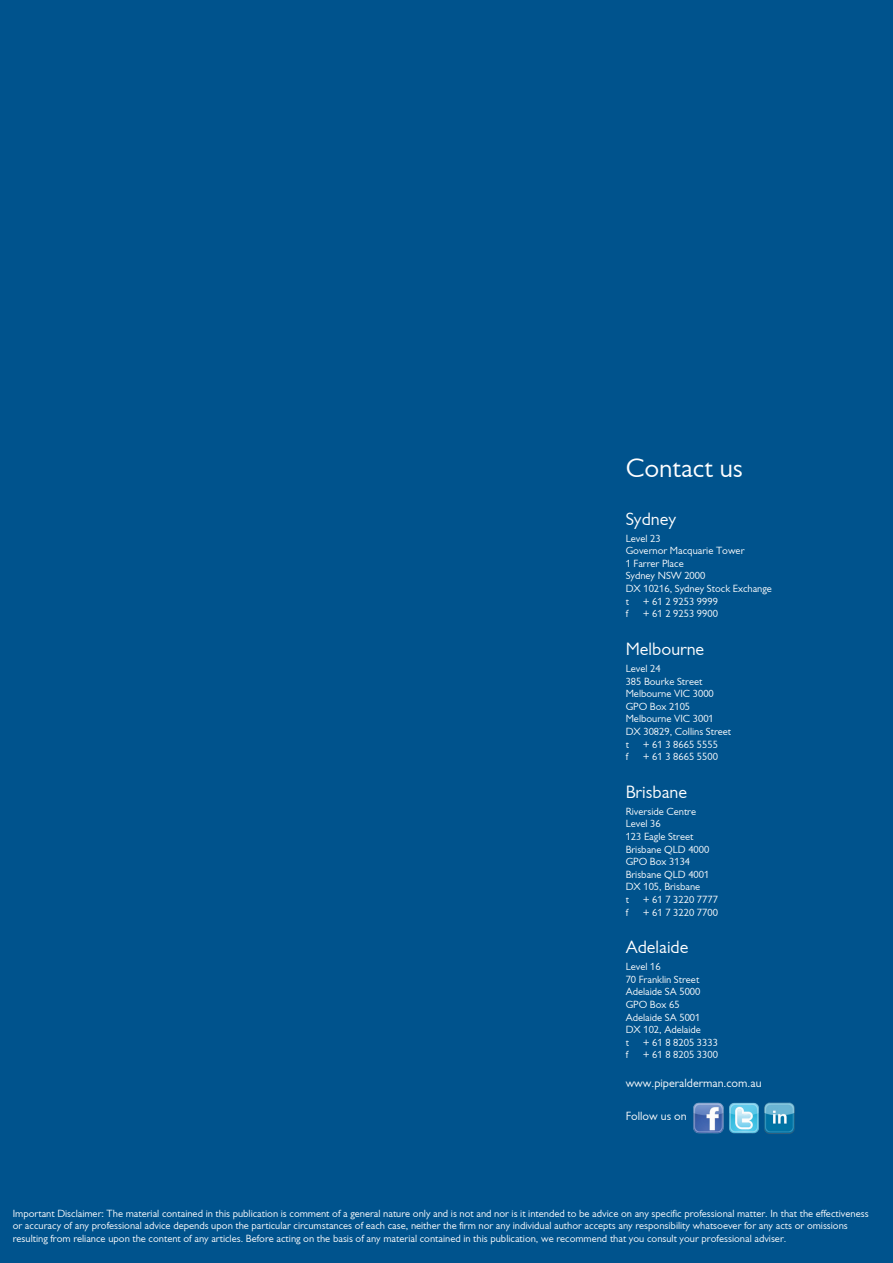
<style>
.page{position:relative;width:893px;height:1263px;background:#00538d}
.page>*{position:absolute;margin:0;border:0;box-sizing:border-box;transform-origin:0 0}
.Blue_body_copy_sub-h{font:27px "Gill Alt One MT Book";color:#fff}
.Blue_body_copy_sub-h-2{font:18px "Gill Alt One MT Book";color:#fff}
.t1{font:12px "Gill Alt One MT Book";color:#fff}
.Red_Author_or_introd{font:10.5px/12.6px "Gill Alt One MT Book";color:#fff}
</style>
<div class="page">
<img style="left:692px;top:1102px;width:32px;height:32px">
<img style="left:729px;top:1103px;width:31px;height:31px">
<img style="left:763px;top:1102px;width:32px;height:32px">
<p class="Blue_body_copy_sub-h" style="left:626px;top:452px;width:119px">Contact us</p>
<p class="Blue_body_copy_sub-h-2" style="left:626px;top:508px;width:52px">Sydney</p>
<p class="Red_Author_or_introd" style="left:626px;top:532px;width:36px">Level 23</p>
<p class="Red_Author_or_introd" style="left:626px;top:544px;width:120px">Governor Macquarie Tower</p>
<p class="Red_Author_or_introd" style="left:626px;top:557px;width:81px">1 Farrer Place<br>Sydney NSW 2000</p>
<p class="Red_Author_or_introd" style="left:626px;top:582px;width:148px">DX 10216, Sydney Stock Exchange</p>
<p class="Red_Author_or_introd" style="left:626px;top:595px;width:5px">t</p>
<p class="Red_Author_or_introd" style="left:643px;top:595px;width:77px">+ 61 2 9253 9999</p>
<p class="Red_Author_or_introd" style="left:626px;top:607px;width:4px">f</p>
<p class="Red_Author_or_introd" style="left:643px;top:607px;width:77px">+ 61 2 9253 9900</p>
<p class="Blue_body_copy_sub-h-2" style="left:626px;top:639px;width:80px">Melbourne</p>
<p class="Red_Author_or_introd" style="left:626px;top:662px;width:36px">Level 24</p>
<p class="Red_Author_or_introd" style="left:626px;top:675px;width:78px">385 Bourke Street</p>
<p class="Red_Author_or_introd" style="left:626px;top:687px;width:90px">Melbourne VIC 3000</p>
<p class="Red_Author_or_introd" style="left:626px;top:700px;width:66px">GPO Box 2105</p>
<p class="Red_Author_or_introd" style="left:626px;top:712px;width:90px">Melbourne VIC 3001</p>
<p class="Red_Author_or_introd" style="left:626px;top:725px;width:107px">DX 30829, Collins Street</p>
<p class="Red_Author_or_introd" style="left:626px;top:738px;width:5px">t</p>
<p class="Red_Author_or_introd" style="left:643px;top:738px;width:77px">+ 61 3 8665 5555</p>
<p class="Red_Author_or_introd" style="left:626px;top:750px;width:4px">f</p>
<p class="Red_Author_or_introd" style="left:643px;top:750px;width:77px">+ 61 3 8665 5500</p>
<p class="Blue_body_copy_sub-h-2" style="left:626px;top:781px;width:63px">Brisbane</p>
<p class="Red_Author_or_introd" style="left:626px;top:805px;width:72px">Riverside Centre</p>
<p class="Red_Author_or_introd" style="left:626px;top:817px;width:36px">Level 36</p>
<p class="Red_Author_or_introd" style="left:626px;top:830px;width:69px">123 Eagle Street</p>
<p class="Red_Author_or_introd" style="left:626px;top:843px;width:85px">Brisbane QLD 4000</p>
<p class="Red_Author_or_introd" style="left:626px;top:855px;width:66px">GPO Box 3134</p>
<p class="Red_Author_or_introd" style="left:626px;top:868px;width:85px">Brisbane QLD 4001</p>
<p class="Red_Author_or_introd" style="left:626px;top:880px;width:76px">DX 105, Brisbane</p>
<p class="Red_Author_or_introd" style="left:626px;top:893px;width:5px">t</p>
<p class="Red_Author_or_introd" style="left:643px;top:893px;width:77px">+ 61 7 3220 7777</p>
<p class="Red_Author_or_introd" style="left:626px;top:906px;width:4px">f</p>
<p class="Red_Author_or_introd" style="left:643px;top:906px;width:77px">+ 61 7 3220 7700</p>
<p class="Blue_body_copy_sub-h-2" style="left:626px;top:937px;width:64px">Adelaide</p>
<p class="Red_Author_or_introd" style="left:626px;top:960px;width:36px">Level 16</p>
<p class="Red_Author_or_introd" style="left:626px;top:973px;width:75px">70 Franklin Street</p>
<p class="Red_Author_or_introd" style="left:626px;top:985px;width:76px">Adelaide SA 5000</p>
<p class="Red_Author_or_introd" style="left:626px;top:998px;width:55px">GPO Box 65</p>
<p class="Red_Author_or_introd" style="left:626px;top:1011px;width:76px">Adelaide SA 5001</p>
<p class="Red_Author_or_introd" style="left:626px;top:1023px;width:77px">DX 102, Adelaide</p>
<p class="Red_Author_or_introd" style="left:626px;top:1036px;width:5px">t</p>
<p class="Red_Author_or_introd" style="left:643px;top:1036px;width:77px">+ 61 8 8205 3333</p>
<p class="Red_Author_or_introd" style="left:626px;top:1048px;width:4px">f</p>
<p class="Red_Author_or_introd" style="left:643px;top:1048px;width:77px">+ 61 8 8205 3300</p>
<p class="t1" style="left:626px;top:1076px;width:137px">www.piperalderman.com.au</p>
<p class="t1" style="left:626px;top:1109px;width:63px">Follow us on</p>
<p class="Red_Author_or_introd" style="left:13px;top:1207px;width:857px">Important Disclaimer: The material contained in this publication is comment of a general nature only and is not and nor is it intended to be advice on any specific professional matter. In that the effectiveness or accuracy of any professional advice depends upon the particular circumstances of each case, neither the firm nor any individual author accepts any responsibility whatsoever for any acts or omissions resulting from reliance upon the content of any articles. Before acting on the basis of any material contained in this publication, we recommend that you consult your professional adviser.</p>
</div>
